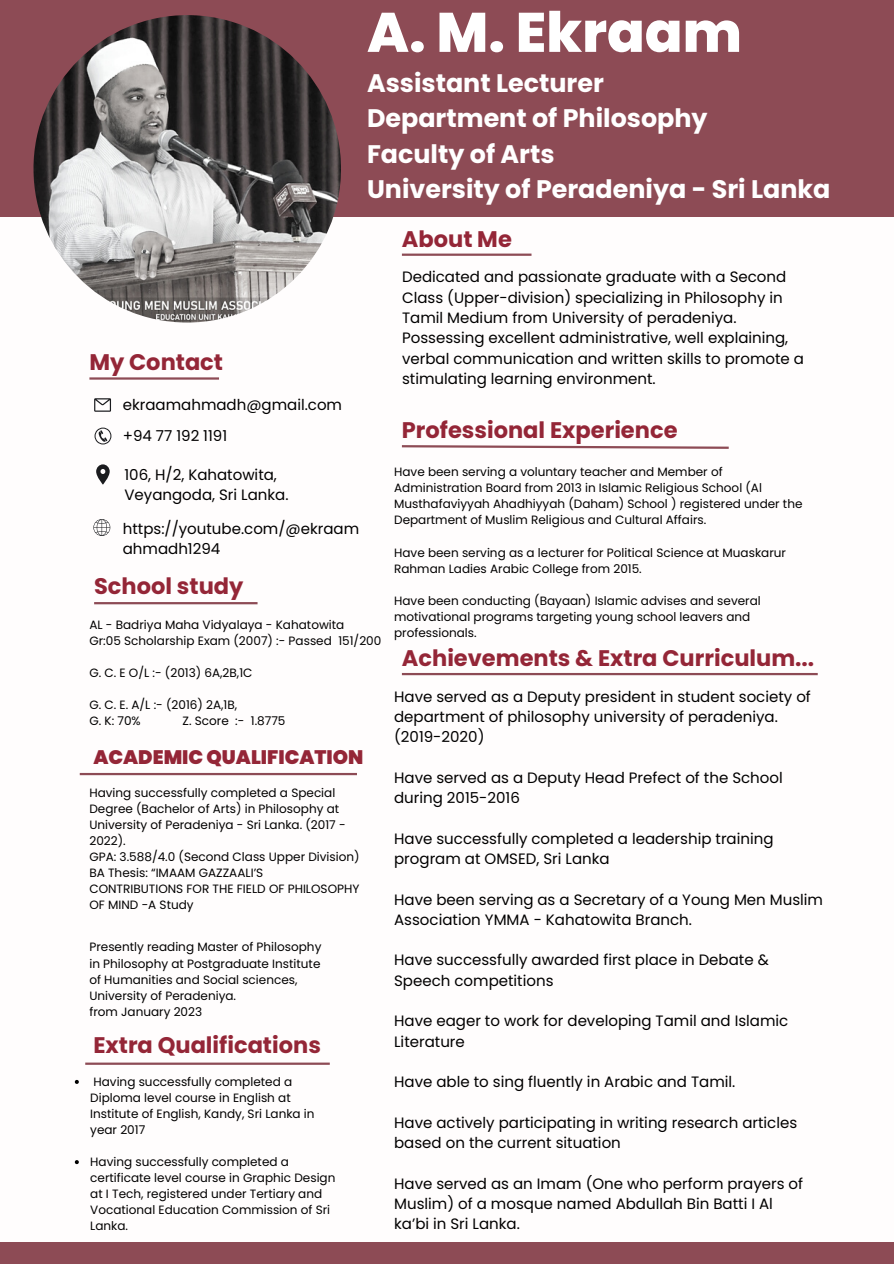
<style>
.page{position:relative;width:894px;height:1264px;background:#fff}
.page>*{position:absolute;margin:0;border:0;box-sizing:border-box;transform-origin:0 0}
.t1{font:800 55.5px "Poppins";color:#fff}
.t2{font:700 25.35px/35.2px "Poppins";color:#fff}
.t3{font:700 22.5px "Poppins";color:#942637}
.t4{font:900 19.5px "Poppins";color:#942637}
.t5{font:15px/20.2px "Poppins";color:#000}
.t6{font:12px/16px "Poppins";color:#000}
</style>
<div class="page">
<div style="left:0;top:0;width:893px;height:216px;background:#8d4b55"></div>
<div style="left:0;top:1242px;width:893px;height:21px;background:#8d4b55"></div>
<img style="left:33px;top:15px;width:308px;height:307px;border-radius:50%">
<hr style="left:402px;top:253px;width:129px;height:3px;background:#8d4b55">
<svg style="left:401px;top:445px;width:328px;height:4px"></svg>
<hr style="left:402px;top:673px;width:415px;height:2px;background:#8d4b55">
<hr style="left:94px;top:602px;width:163px;height:2px;background:#8d4b55">
<hr style="left:80px;top:773px;width:277px;height:2px;background:#8d4b55">
<hr style="left:85px;top:1062px;width:245px;height:2px;background:#8d4b55">
<hr style="left:89px;top:377px;width:130px;height:2px;background:#8d4b55">
<svg style="left:94px;top:398px;width:17px;height:14px"></svg>
<svg style="left:94px;top:427px;width:17px;height:17px"></svg>
<svg style="left:96px;top:464px;width:14px;height:20px"></svg>
<svg style="left:93px;top:519px;width:17px;height:17px"></svg>
<svg style="left:75px;top:1079px;width:4px;height:4px"></svg>
<svg style="left:75px;top:1160px;width:4px;height:4px"></svg>
<h3 class="t3" style="left:89px;top:346px;width:135px">My Contact</h3>
<p class="t5" style="left:123px;top:394px;width:221px">ekraamahmadh@gmail.com</p>
<p class="t5" style="left:123px;top:425px;width:106px">+94 77 192 1191</p>
<h1 class="t1" style="left:367px;top:-6px;width:376px">A. M. Ekraam</h1>
<h2 class="t2" style="left:367px;top:66px;width:464px">Assistant Lecturer<br>Department of Philosophy<br>Faculty of Arts<br>University of Peradeniya - Sri Lanka</h2>
<h3 class="t3" style="left:402px;top:223px;width:111px">About Me</h3>
<p class="t5" style="left:402px;top:267px;width:403px">Dedicated and passionate graduate with a Second Class (Upper-division) specializing in Philosophy in Tamil Medium from University of peradeniya.<br>Possessing excellent administrative, well explaining, verbal communication and written skills to promote a stimulating learning environment.</p>
<h3 class="t3" style="left:402px;top:414px;width:277px">Professional Experience</h3>
<p class="t5" style="left:124px;top:464px;width:166px">106, H/2, Kahatowita,<br>Veyangoda, Sri Lanka.</p>
<p class="t5" style="left:123px;top:518px;width:238px">https://youtube.com/@ekraam ahmadh1294</p>
<h3 class="t3" style="left:94px;top:570px;width:151px">School study</h3>
<p class="t6" style="left:89px;top:616px;width:293px">AL - Badriya Maha Vidyalaya - Kahatowita<br>Gr:05 Scholarship Exam (2007) :- Passed 151/200</p>
<p class="t6" style="left:89px;top:664px;width:164px">G. C. E O/L :- (2013) 6A,2B,1C</p>
<p class="t6" style="left:89px;top:696px;width:149px">G. C. E. A/L :- (2016) 2A,1B,<br>G. K: 70%</p>
<p class="t6" style="left:182px;top:712px;width:104px">Z. Score :- 1.8775</p>
<h3 class="t4" style="left:93px;top:743px;width:271px">ACADEMIC QUALIFICATION</h3>
<p class="t6" style="left:89px;top:784px;width:272px">Having successfully completed a Special Degree (Bachelor of Arts) in Philosophy at University of Peradeniya - Sri Lanka. (2017 - 2022).<br>GPA: 3.588/4.0 (Second Class Upper Division)<br>BA Thesis: “IMAAM GAZZAALI’S CONTRIBUTIONS FOR THE FIELD OF PHILOSOPHY OF MIND -A Study</p>
<p class="t6" style="left:89px;top:939px;width:233px">Presently reading Master of Philosophy in Philosophy at Postgraduate Institute of Humanities and Social sciences,<br>University of Peradeniya.<br>from January 2023</p>
<h3 class="t3" style="left:93px;top:1029px;width:229px">Extra Qualifications</h3>
<p class="t6" style="left:90px;top:1073px;width:226px">Having successfully completed a<br>Diploma level course in English at<br>Institute of English, Kandy, Sri Lanka in year 2017</p>
<p class="t6" style="left:90px;top:1153px;width:246px">Having successfully completed a certificate level course in Graphic Design at I Tech, registered under Tertiary and<br>Vocational Education Commission of Sri<br>Lanka.</p>
<p class="t6" style="left:394px;top:464px;width:410px">Have been serving a voluntary teacher and Member of Administration Board from 2013 in Islamic Religious School (Al Musthafaviyyah Ahadhiyyah (Daham) School ) registered under the Department of Muslim Religious and Cultural Affairs.</p>
<p class="t6" style="left:394px;top:544px;width:393px">Have been serving as a lecturer for Political Science at Muaskarur<br>Rahman Ladies Arabic College from 2015.</p>
<p class="t6" style="left:394px;top:592px;width:368px">Have been conducting (Bayaan) Islamic advises and several motivational programs targeting young school leavers and professionals.</p>
<h3 class="t3" style="left:402px;top:642px;width:414px">Achievements &amp; Extra Curriculum...</h3>
<p class="t5" style="left:394px;top:686px;width:418px">Have served as a Deputy president in student society of department of philosophy university of peradeniya. (2019-2020)</p>
<p class="t5" style="left:394px;top:767px;width:390px">Have served as a Deputy Head Prefect of the School during 2015-2016</p>
<p class="t5" style="left:394px;top:828px;width:381px">Have successfully completed a leadership training program at OMSED, Sri Lanka</p>
<p class="t5" style="left:394px;top:889px;width:430px">Have been serving as a Secretary of a Young Men Muslim<br>Association YMMA - Kahatowita Branch.</p>
<p class="t5" style="left:394px;top:950px;width:376px">Have successfully awarded first place in Debate &amp;<br>Speech competitions</p>
<p class="t5" style="left:394px;top:1010px;width:395px">Have eager to work for developing Tamil and Islamic<br>Literature</p>
<p class="t5" style="left:394px;top:1071px;width:342px">Have able to sing fluently in Arabic and Tamil.</p>
<p class="t5" style="left:394px;top:1112px;width:404px">Have actively participating in writing research articles based on the current situation</p>
<p class="t5" style="left:394px;top:1173px;width:410px">Have served as an Imam (One who perform prayers of<br>Muslim) of a mosque named Abdullah Bin Batti I Al ka’bi in Sri Lanka.</p>
</div>
